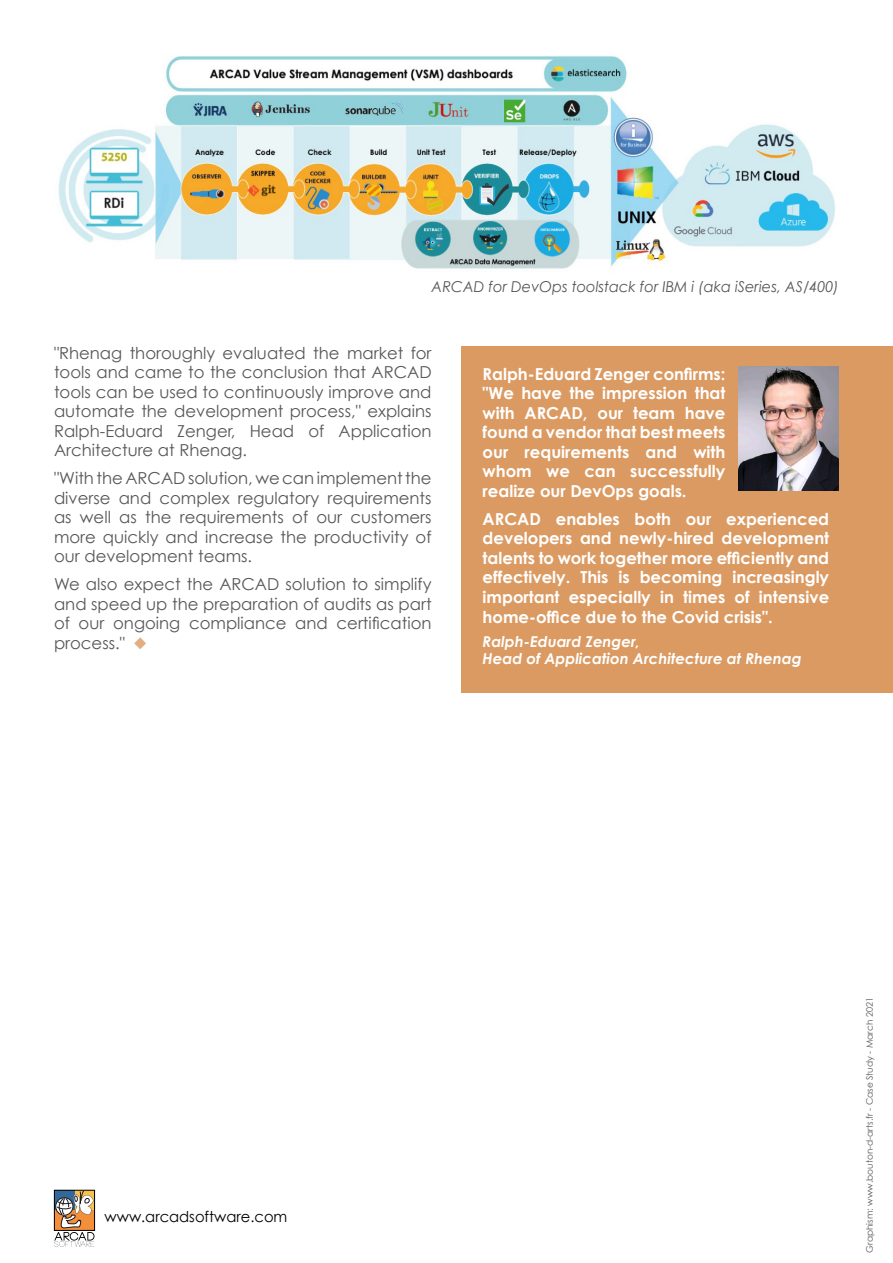
<style>
.page{position:relative;width:893px;height:1263px;background:#fff}
.page>*{position:absolute;margin:0;border:0;box-sizing:border-box;transform-origin:0 0}
.t1{font:16.5px/19.5px "Century Gothic";color:#575756;text-align:justify}
.t2{font:700 16.5px/19.5px "Century Gothic";color:#fff;text-align:justify}
.t3{font:italic 700 15px/16.5px "Century Gothic";color:#fff}
.t4{font:italic 15px "Century Gothic";color:#575756}
.t5{font:15px "Century Gothic";color:#000}
.t6{font:9px "Century Gothic";color:#575756}
.s1{color:#e2ae81}
</style>
<div class="page">
<div style="left:461px;top:346px;width:432px;height:347px;background:#db9a62"></div>
<img style="left:738px;top:367px;width:100px;height:124px">
<img style="left:58px;top:56px;width:777px;height:213px">
<div style="left:54px;top:1190px;width:41px;height:40px;border:1px solid #000"></div>
<svg style="left:54px;top:1191px;width:40px;height:56px"></svg>
<p class="t4" style="left:432px;top:277px;width:409px">ARCAD for DevOps toolstack for IBM i (aka iSeries, AS/400)</p>
<p class="t1" style="left:54px;top:343px;width:379px">"Rhenag thoroughly evaluated the market for tools and came to the conclusion that ARCAD tools can be used to continuously improve and automate the development process," explains Ralph-Eduard Zenger, Head of Application Architecture at Rhenag.</p>
<p class="t1" style="left:54px;top:468px;width:379px">"With the ARCAD solution, we can implement the diverse and complex regulatory requirements as well as the requirements of our customers more quickly and increase the productivity of our development teams.</p>
<p class="t1" style="left:54px;top:574px;width:379px">We also expect the ARCAD solution to simplify and speed up the preparation of audits as part of our ongoing compliance and certification process." <span class="s1">◆</span></p>
<p class="t2" style="left:483px;top:364px;width:244px">Ralph-Eduard Zenger confirms: "We have the impression that with ARCAD, our team have found a vendor that best meets our requirements and with whom we can successfully realize our DevOps goals.</p>
<p class="t2" style="left:483px;top:509px;width:348px">ARCAD enables both our experienced developers and newly-hired development talents to work together more efficiently and effectively. This is becoming increasingly important especially in times of intensive home-office due to the Covid crisis".</p>
<p class="t3" style="left:483px;top:633px;width:320px">Ralph-Eduard Zenger,<br>Head of Application Architecture at Rhenag</p>
<p class="t5" style="left:105px;top:1208px;width:184px">www.arcadsoftware.com</p>
<p class="t6" style="left:864px;top:1253px;width:257px;rotate:-90deg">Graphism: www.bouton-d-arts.fr - Case Study - March 2021</p>
</div>
